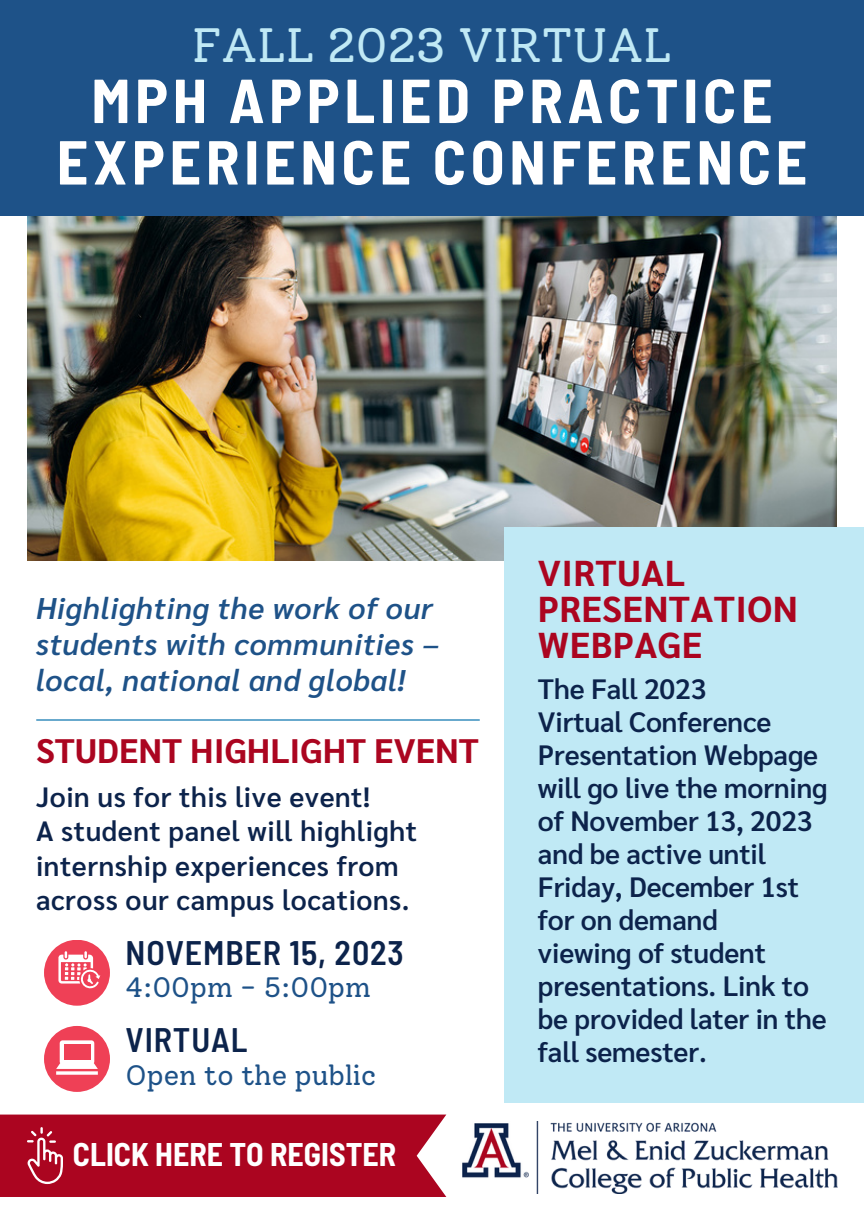
<style>
.page{position:relative;width:864px;height:1224px;background:#fff}
.page>*{position:absolute;margin:0;border:0;box-sizing:border-box;transform-origin:0 0}
.t1{font:700 semi-condensed 62px/61.6px "Barlow";letter-spacing:.075em;color:#fff;text-align:center}
.t2{font:48px "Solway";letter-spacing:-.01em;color:#c0e9f5}
.t3{font:700 36px/36px "Sarabun";letter-spacing:.01em;color:#ab0520}
.t4{font:600 semi-condensed 34px "Barlow";letter-spacing:.025em;color:#0c234b}
.t5{font:700 34px "Sarabun";color:#ab0520}
.t6{font:700 semi-condensed 32px "Barlow";color:#fff}
.t7{font:italic 600 30px/36px "Sarabun";letter-spacing:.025em;color:#1e5288}
.t8{font:600 28px/33px "Sarabun";letter-spacing:-.005em;color:#0c234b}
.t9{font:600 28px/34.4px "Sarabun";letter-spacing:.02em;color:#0c234b}
.t10{font:28px "Solway";color:#1e5288}
</style>
<div class="page">
<img style="left:27px;top:216px;width:810px;height:345px">
<div style="left:0;top:0;width:864px;height:216px;background:#1e5288"></div>
<div style="left:504px;top:527px;width:360px;height:576px;background:#c0e9f5"></div>
<img style="left:462px;top:1121px;width:375px;height:72px">
<div style="left:44px;top:940px;width:66px;height:66px;background:#ef4056;border-radius:50%"></div>
<svg style="left:58px;top:951px;width:42px;height:38px"></svg>
<svg style="left:44px;top:1026px;width:66px;height:66px"></svg>
<div style="left:64px;top:1044px;width:26px;height:16px;background:#ef4056"></div>
<hr style="left:37px;top:719px;width:442px;height:2px;background:#378dbd">
<div style="left:0;top:1115px;width:446px;height:82px;background:#ab0520"></div>
<p class="t2" style="left:192px;top:17px;width:482px">FALL 2023 VIRTUAL</p>
<p class="t1" style="left:57px;top:67px;width:752px">MPH APPLIED PRACTICE<br>EXPERIENCE CONFERENCE</p>
<p class="t7" style="left:36px;top:588px;width:405px">Highlighting the work of our students with communities – local, national and global!</p>
<p class="t5" style="left:36px;top:726px;width:444px">STUDENT HIGHLIGHT EVENT</p>
<p class="t9" style="left:36px;top:778px;width:336px">Join us for this live event!</p>
<p class="t9" style="left:36px;top:812px;width:383px">A student panel will highlight internship experiences from across our campus locations.</p>
<p class="t4" style="left:126px;top:931px;width:280px">NOVEMBER 15, 2023</p>
<p class="t10" style="left:126px;top:971px;width:247px">4:00pm - 5:00pm</p>
<p class="t4" style="left:126px;top:1018px;width:123px">VIRTUAL</p>
<p class="t10" style="left:126px;top:1058px;width:252px">Open to the public</p>
<p class="t6" style="left:73px;top:1134px;width:325px">CLICK HERE TO REGISTER</p>
<p class="t3" style="left:538px;top:553px;width:261px">VIRTUAL<br>PRESENTATION</p>
<p class="t3" style="left:538px;top:625px;width:166px">WEBPAGE</p>
<p class="t8" style="left:538px;top:671px;width:170px">The Fall 2023</p>
<p class="t8" style="left:538px;top:704px;width:291px">Virtual Conference<br>Presentation Webpage will go live the morning of November 13, 2023 and be active until<br>Friday, December 1st for on demand</p>
<p class="t8" style="left:538px;top:935px;width:290px">viewing of student presentations. Link to be provided later in the fall semester.</p>
</div>
